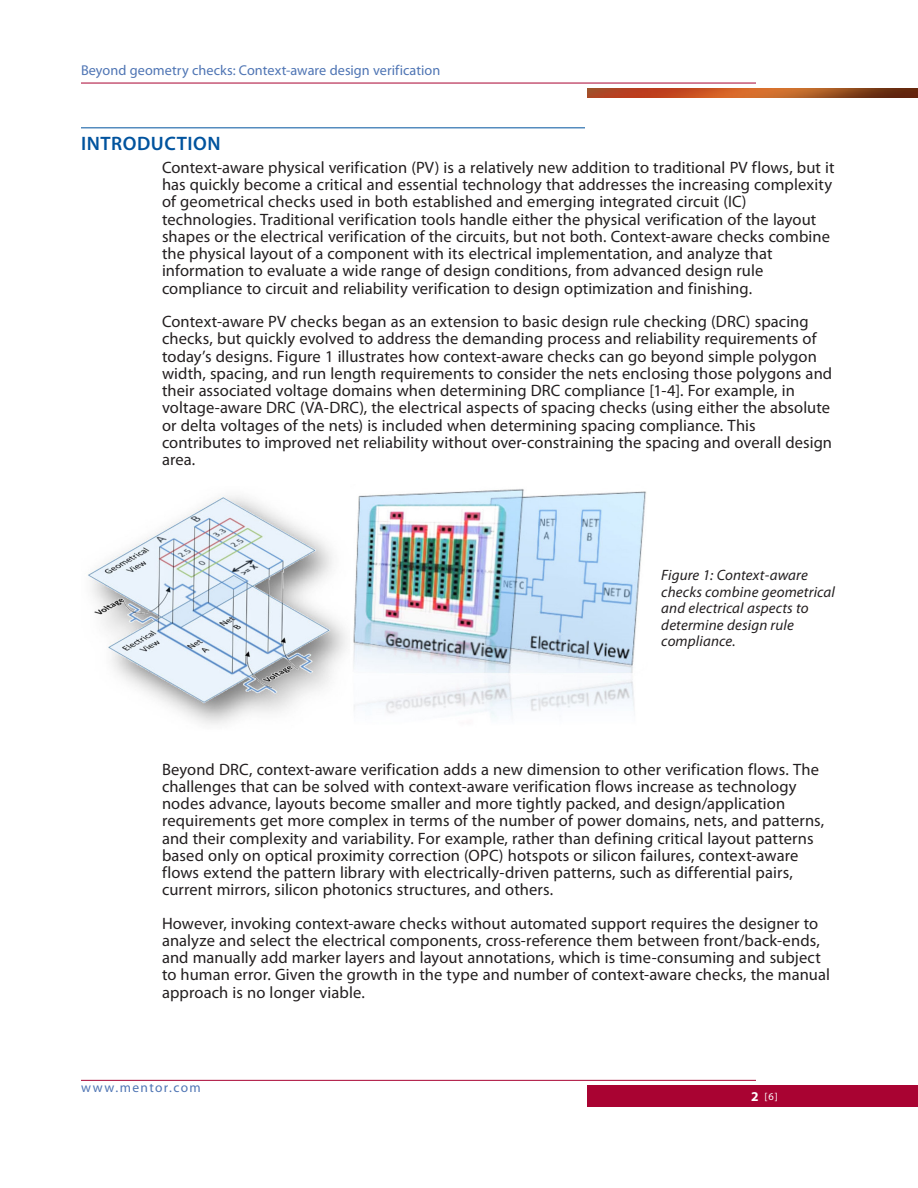
<style>
.page{position:relative;width:918px;height:1188px;background:#fff}
.page>*{position:absolute;margin:0;border:0;box-sizing:border-box;transform-origin:0 0}
.HED_01_w_rule{font:600 19.5px "Myriad Pro";letter-spacing:.025em;color:#01539e}
.BODY-01{font:16.5px/17.2px "Myriad Pro";letter-spacing:.005em;color:#231f20}
.CAPTION-01{font:italic 15px/16.5px "Myriad Pro";letter-spacing:.01em;color:#231f20}
.t1{font:14.25px "Myriad Pro";letter-spacing:.005em;color:#4f75b4}
.t2{font:13.5px "Myriad Pro";letter-spacing:.105em;color:#4f75b4}
.t3{font:10.5px "Myriad Pro";color:#fff}
.s1{font-weight:700;font-size:13.5px}
</style>
<div class="page">
<div style="left:588px;top:1085px;width:330px;height:22px;background:#a90332"></div>
<hr style="left:81px;top:1080px;width:675px;height:1px;background:#a90332">
<hr style="left:81px;top:83px;width:675px;height:1px;background:#a90332">
<img style="left:587px;top:88px;width:331px;height:10px">
<hr style="left:81px;top:128px;width:504px;height:1px;background:#01539e">
<img style="left:88px;top:489px;width:558px;height:236px">
<p class="t1" style="left:81px;top:61px;width:361px">Beyond geometry checks: Context-aware design verification</p>
<p class="HED_01_w_rule" style="left:81px;top:131px;width:141px">INTRODUCTION</p>
<p class="BODY-01" style="left:162px;top:158px;width:674px">Context-aware physical verification (PV) is a relatively new addition to traditional PV flows, but it has quickly become a critical and essential technology that addresses the increasing complexity of geometrical checks used in both established and emerging integrated circuit (IC) technologies. Traditional verification tools handle either the physical verification of the layout shapes or the electrical verification of the circuits, but not both. Context-aware checks combine the physical layout of a component with its electrical implementation, and analyze that information to evaluate a wide range of design conditions, from advanced design rule compliance to circuit and reliability verification to design optimization and finishing.</p>
<p class="BODY-01" style="left:162px;top:313px;width:672px">Context-aware PV checks began as an extension to basic design rule checking (DRC) spacing checks, but quickly evolved to address the demanding process and reliability requirements of today’s designs. Figure 1 illustrates how context-aware checks can go beyond simple polygon width, spacing, and run length requirements to consider the nets enclosing those polygons and their associated voltage domains when determining DRC compliance [1-4]. For example, in voltage-aware DRC (VA-DRC), the electrical aspects of spacing checks (using either the absolute or delta voltages of the nets) is included when determining spacing compliance. This contributes to improved net reliability without over-constraining the spacing and overall design area.</p>
<p class="CAPTION-01" style="left:661px;top:567px;width:175px">Figure 1: Context-aware checks combine geometrical and electrical aspects to determine design rule compliance.</p>
<p class="BODY-01" style="left:162px;top:760px;width:664px">Beyond DRC, context-aware verification adds a new dimension to other verification flows. The challenges that can be solved with context-aware verification flows increase as technology nodes advance, layouts become smaller and more tightly packed, and design/application requirements get more complex in terms of the number of power domains, nets, and patterns, and their complexity and variability. For example, rather than defining critical layout patterns based only on optical proximity correction (OPC) hotspots or silicon failures, context-aware flows extend the pattern library with electrically-driven patterns, such as differential pairs, current mirrors, silicon photonics structures, and others.</p>
<p class="BODY-01" style="left:162px;top:914px;width:670px">However, invoking context-aware checks without automated support requires the designer to analyze and select the electrical components, cross-reference them between front/back-ends, and manually add marker layers and layout annotations, which is time-consuming and subject to human error. Given the growth in the type and number of context-aware checks, the manual approach is no longer viable.</p>
<p class="t2" style="left:81px;top:1079px;width:121px">www.mentor.com</p>
<p class="t3" style="left:751px;top:1090px;width:28px"><span class="s1">2</span> [6]</p>
</div>
